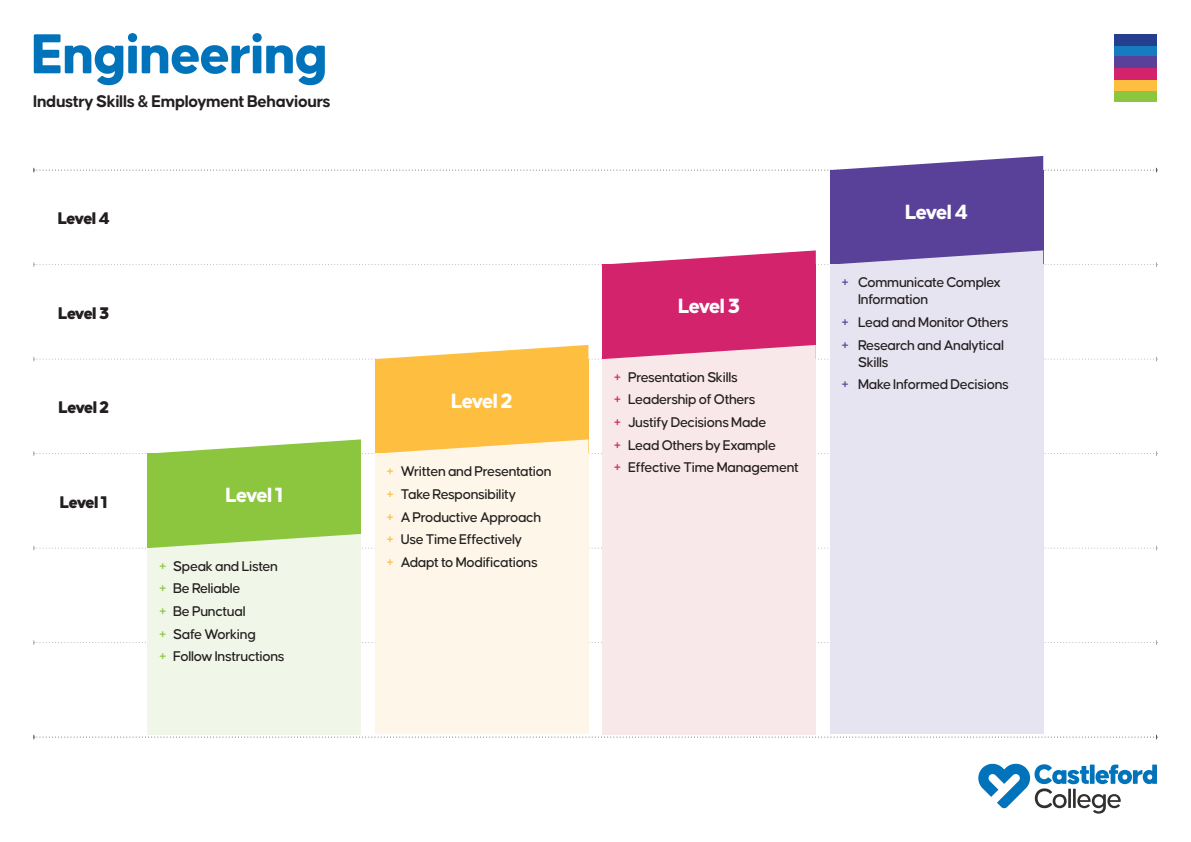
<style>
.page{position:relative;width:1191px;height:842px;background:#fff}
.page>*{position:absolute;margin:0;border:0;box-sizing:border-box;transform-origin:0 0}
.t1{font:800 60px "Causten Round";letter-spacing:-.03em;color:#0173bb}
.t2{font:800 22px "Causten Round";letter-spacing:-.055em;color:#fff}
.t3{font:700 18px "Causten Round";letter-spacing:-.03em;color:#231f20}
.t4{font:900 18px "Causten Round";letter-spacing:-.05em;color:#231f20}
.t5{font:500 15px/22.7px "Causten Round";letter-spacing:-.03em;color:#231f20}
.s1{color:#8bc63e}
.s2{color:#febe3f}
.s3{color:#d3236c}
.s4{color:#59419a}
</style>
<div class="page">
<svg style="left:33px;top:640px;width:1124px;height:5px"></svg>
<svg style="left:33px;top:735px;width:1124px;height:4px"></svg>
<div style="left:148px;top:548px;width:213px;height:186px;background:#f1f7e8"></div>
<div style="left:1114px;top:91px;width:43px;height:11px;background:#8bc63e"></div>
<div style="left:1114px;top:79px;width:43px;height:12px;background:#febe3f"></div>
<div style="left:1114px;top:68px;width:43px;height:11px;background:#d3236c"></div>
<div style="left:1114px;top:45px;width:43px;height:12px;background:#157cc1"></div>
<div style="left:1114px;top:34px;width:43px;height:11px;background:#253f8e"></div>
<div style="left:1114px;top:57px;width:43px;height:11px;background:#59419a"></div>
<div style="left:602px;top:265px;width:214px;height:94px;background:#d3236c"></div>
<div style="left:830px;top:170px;width:213px;height:95px;background:#59419a"></div>
<div style="left:602px;top:359px;width:214px;height:375px;background:#f9e8ea"></div>
<div style="left:830px;top:265px;width:213px;height:469px;background:#e7e4f1"></div>
<div style="left:375px;top:359px;width:213px;height:95px;background:#febe3f"></div>
<div style="left:375px;top:454px;width:213px;height:280px;background:#fef7e9"></div>
<div style="left:148px;top:454px;width:213px;height:94px;background:#8bc63e"></div>
<svg style="left:33px;top:156px;width:1124px;height:16px"></svg>
<svg style="left:33px;top:345px;width:1124px;height:16px"></svg>
<svg style="left:33px;top:250px;width:1124px;height:17px"></svg>
<svg style="left:33px;top:439px;width:1124px;height:17px"></svg>
<svg style="left:33px;top:534px;width:1124px;height:16px"></svg>
<svg style="left:978px;top:763px;width:179px;height:51px"></svg>
<h1 class="t1" style="left:31px;top:20px;width:299px">Engineering</h1>
<p class="t3" style="left:33px;top:91px;width:299px">Industry Skills &amp; Employment Behaviours</p>
<p class="t4" style="left:58px;top:208px;width:53px">Level 4</p>
<p class="t4" style="left:58px;top:303px;width:53px">Level 3</p>
<p class="t4" style="left:59px;top:397px;width:52px">Level 2</p>
<p class="t4" style="left:60px;top:491px;width:49px">Level 1</p>
<h2 class="t2" style="left:226px;top:483px;width:59px">Level 1</h2>
<p class="t5" style="left:159px;top:554px;width:127px"><span class="s1">+</span> Speak and Listen <span class="s1">+</span> Be Reliable<br><span class="s1">+</span> Be Punctual<br><span class="s1">+</span> Safe Working<br><span class="s1">+</span> Follow Instructions</p>
<h2 class="t2" style="left:451px;top:388px;width:63px">Level 2</h2>
<p class="t5" style="left:386px;top:460px;width:167px"><span class="s2">+</span> Written and Presentation <span class="s2">+</span> Take Responsibility<br><span class="s2">+</span> A Productive Approach <span class="s2">+</span> Use Time Effectively<br><span class="s2">+</span> Adapt to Modifications</p>
<h2 class="t2" style="left:678px;top:294px;width:63px">Level 3</h2>
<p class="t5" style="left:614px;top:365px;width:187px"><span class="s3">+</span> Presentation Skills<br><span class="s3">+</span> Leadership of Others<br><span class="s3">+</span> Justify Decisions Made<br><span class="s3">+</span> Lead Others by Example<br><span class="s3">+</span> Effective Time Management</p>
<h2 class="t2" style="left:905px;top:199px;width:64px">Level 4</h2>
<p class="t5" style="left:858px;top:274px;width:145px;line-height:17px;text-indent:-17px"><span class="s4">+</span> Communicate Complex<br>Information</p>
<p class="t5" style="left:841px;top:311px;width:169px"><span class="s4">+</span> Lead and Monitor Others <span class="s4">+</span> Research and Analytical</p>
<p class="t5" style="left:841px;top:350px;width:169px;text-indent:17px">Skills<br><span class="s4">+</span> Make Informed Decisions</p>
</div>
